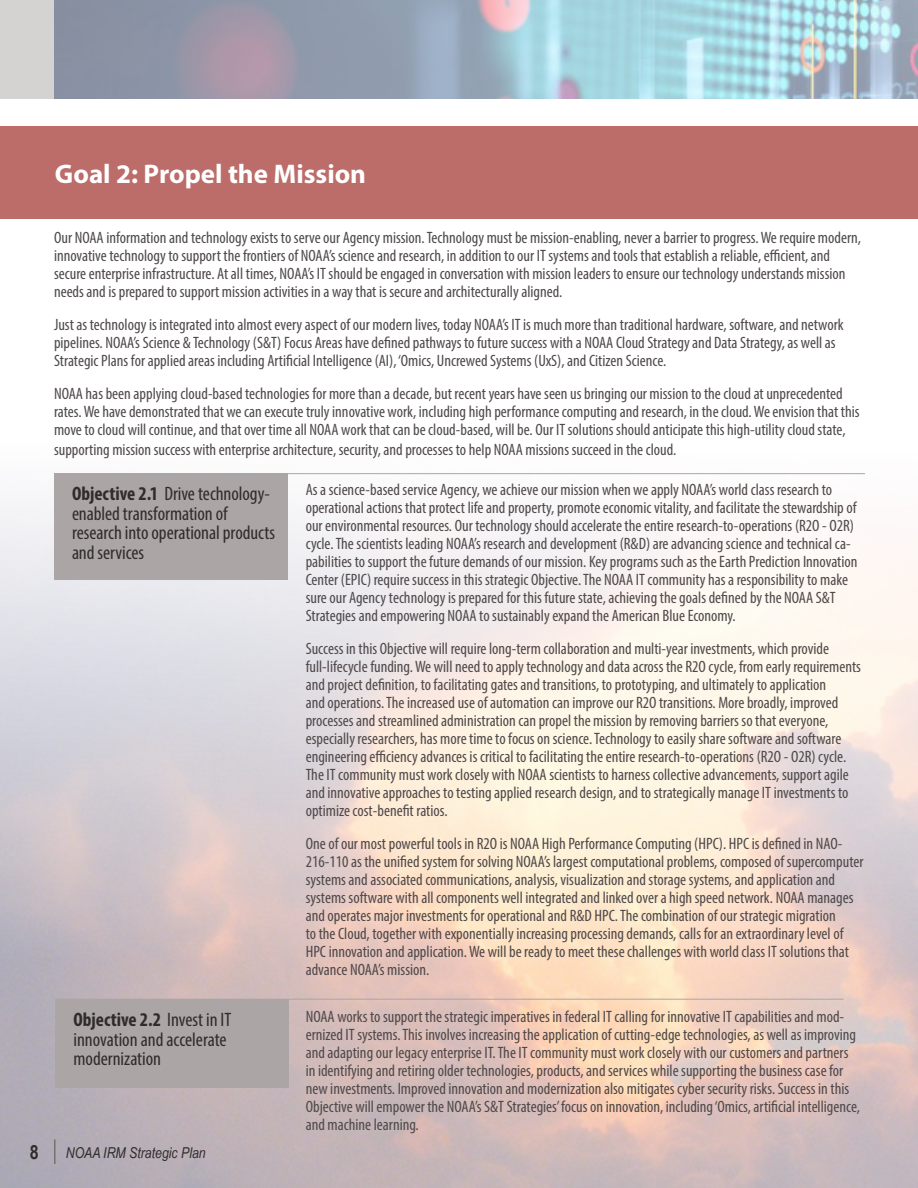
<style>
.page{position:relative;width:918px;height:1188px;background:#fff}
.page>*{position:absolute;margin:0;border:0;box-sizing:border-box;transform-origin:0 0}
.t1{font:700 27px "Myriad Pro";color:#fff}
.Objective_text{font:condensed 19.5px/19.5px "Myriad Pro";color:#302c2d}
.t2{font:700 19.5px "Arial Narrow";color:#302c2d}
.Body_Text{font:condensed 16.5px/18px "Myriad Pro";color:#4f494a}
.t3{font:italic 15px "Arial Narrow";color:#302c2d}
.s1{font-weight:700}
</style>
<div class="page">
<hr style="left:54px;top:1139px;width:2px;height:25px;background:#786f72">
<div style="left:0;top:0;width:918px;height:99px;background:#d5d2d2"></div>
<img style="left:54px;top:0;width:864px;height:99px">
<div style="left:56px;top:999px;width:234px;height:89px;background:#aca5a5"></div>
<hr style="left:56px;top:999px;width:788px;height:1px;background:#aca5a5">
<div style="left:54px;top:473px;width:234px;height:107px;background:#aca5a5"></div>
<hr style="left:54px;top:473px;width:811px;height:1px;background:#aca5a5">
<div style="left:1px;top:127px;width:917px;height:92px;background:#bc6d6a"></div>
<h2 class="t1" style="left:55px;top:156px;width:313px">Goal 2: Propel the Mission</h2>
<p class="Body_Text" style="left:54px;top:228px;width:809px">Our NOAA information and technology exists to serve our Agency mission. Technology must be mission-enabling, never a barrier to progress. We require modern, innovative technology to support the frontiers of NOAA’s science and research, in addition to our IT systems and tools that establish a reliable, efficient, and secure enterprise infrastructure. At all times, NOAA’s IT should be engaged in conversation with mission leaders to ensure our technology understands mission needs and is prepared to support mission activities in a way that is secure and architecturally aligned.</p>
<p class="Body_Text" style="left:54px;top:315px;width:791px">Just as technology is integrated into almost every aspect of our modern lives, today NOAA’s IT is much more than traditional hardware, software, and network pipelines. NOAA’s Science &amp; Technology (S&amp;T) Focus Areas have defined pathways to future success with a NOAA Cloud Strategy and Data Strategy, as well as<br>Strategic Plans for applied areas including Artificial Intelligence (AI), ‘Omics, Uncrewed Systems (UxS), and Citizen Science.</p>
<p class="Body_Text" style="left:54px;top:384px;width:807px">NOAA has been applying cloud-based technologies for more than a decade, but recent years have seen us bringing our mission to the cloud at unprecedented rates. We have demonstrated that we can execute truly innovative work, including high performance computing and research, in the cloud. We envision that this move to cloud will continue, and that over time all NOAA work that can be cloud-based, will be. Our IT solutions should anticipate this high-utility cloud state,</p>
<p class="Body_Text" style="left:54px;top:440px;width:624px">supporting mission success with enterprise architecture, security, and processes to help NOAA missions succeed in the cloud.</p>
<p class="Objective_text" style="left:72px;top:484px;width:205px"><span class="s1">Objective 2.1</span> Drive technology&shy;enabled transformation of research into operational products and services</p>
<p class="Body_Text" style="left:306px;top:480px;width:553px">As a science-based service Agency, we achieve our mission when we apply NOAA’s world class research to operational actions that protect life and property, promote economic vitality, and facilitate the stewardship of our environmental resources. Our technology should accelerate the entire research-to-operations (R2O - O2R) cycle. The scientists leading NOAA’s research and development (R&amp;D) are advancing science and technical ca&shy;pabilities to support the future demands of our mission. Key programs such as the Earth Prediction Innovation Center (EPIC) require success in this strategic Objective. The NOAA IT community has a responsibility to make sure our Agency technology is prepared for this future state, achieving the goals defined by the NOAA S&amp;T Strategies and empowering NOAA to sustainably expand the American Blue Economy.</p>
<p class="Body_Text" style="left:306px;top:639px;width:557px">Success in this Objective will require long-term collaboration and multi-year investments, which provide full-lifecycle funding. We will need to apply technology and data across the R2O cycle, from early requirements and project definition, to facilitating gates and transitions, to prototyping, and ultimately to application<br>and operations. The increased use of automation can improve our R2O transitions. More broadly, improved processes and streamlined administration can propel the mission by removing barriers so that everyone, especially researchers, has more time to focus on science. Technology to easily share software and software engineering efficiency advances is critical to facilitating the entire research-to-operations (R2O - O2R) cycle.<br>The IT community must work closely with NOAA scientists to harness collective advancements, support agile and innovative approaches to testing applied research design, and to strategically manage IT investments to optimize cost-benefit ratios.</p>
<p class="Body_Text" style="left:306px;top:834px;width:559px">One of our most powerful tools in R2O is NOAA High Performance Computing (HPC). HPC is defined in NAO-216-110 as the unified system for solving NOAA’s largest computational problems, composed of supercomputer systems and associated communications, analysis, visualization and storage systems, and application and systems software with all components well integrated and linked over a high speed network. NOAA manages and operates major investments for operational and R&amp;D HPC. The combination of our strategic migration<br>to the Cloud, together with exponentially increasing processing demands, calls for an extraordinary level of HPC innovation and application. We will be ready to meet these challenges with world class IT solutions that advance NOAA’s mission.</p>
<p class="Objective_text" style="left:74px;top:1010px;width:159px"><span class="s1">Objective 2.2</span> Invest in IT innovation and accelerate modernization</p>
<p class="Body_Text" style="left:306px;top:1008px;width:556px">NOAA works to support the strategic imperatives in federal IT calling for innovative IT capabilities and mod&shy;ernized IT systems. This involves increasing the application of cutting-edge technologies, as well as improving and adapting our legacy enterprise IT. The IT community must work closely with our customers and partners in identifying and retiring older technologies, products, and services while supporting the business case for new investments. Improved innovation and modernization also mitigates cyber security risks. Success in this Objective will empower the NOAA’s S&amp;T Strategies’ focus on innovation, including ‘Omics, artificial intelligence, and machine learning.</p>
<p class="t2" style="left:30px;top:1137px;width:10px">8</p>
<p class="t3" style="left:66px;top:1142px;width:141px">NOAA IRM Strategic Plan</p>
</div>
